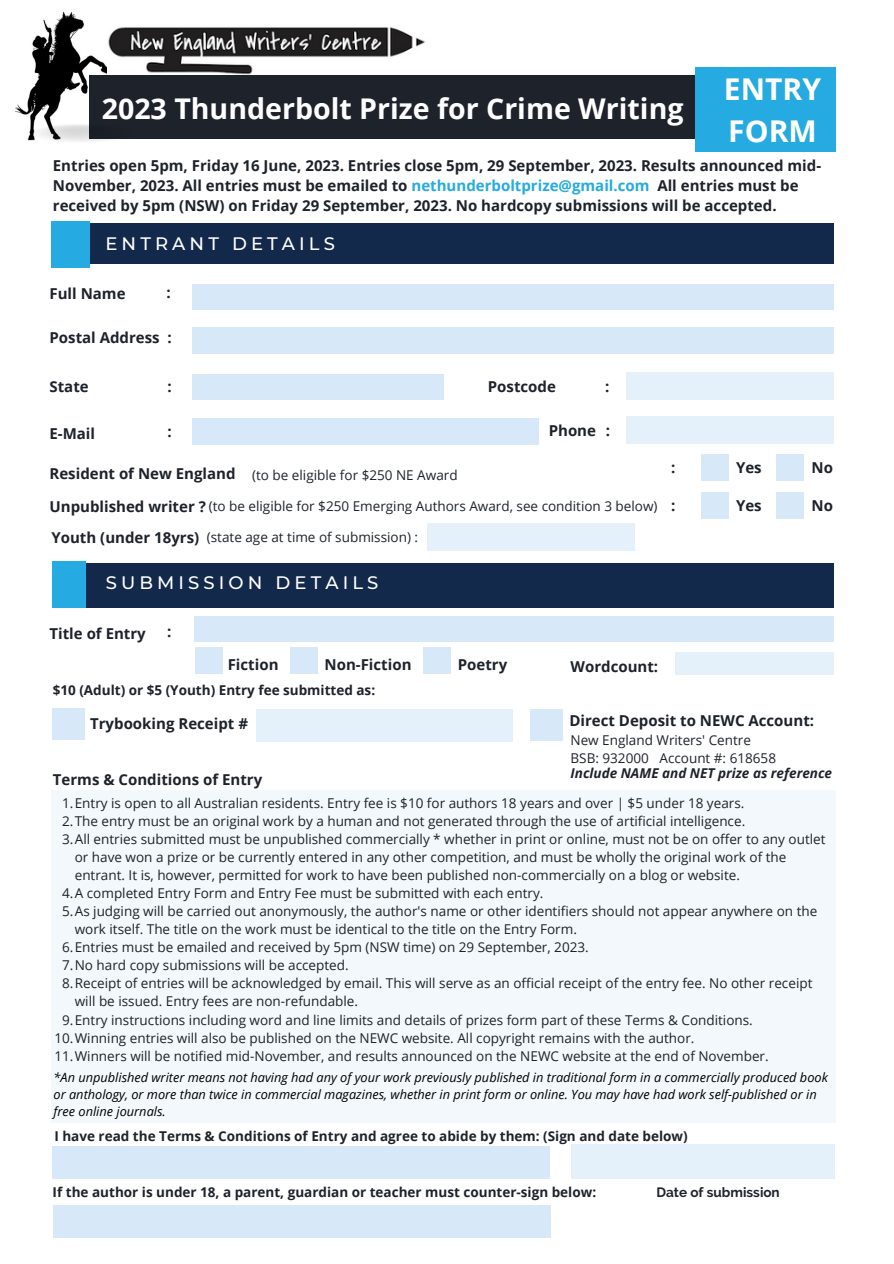
<style>
.page{position:relative;width:894px;height:1264px;background:#fff}
.page>*{position:absolute;margin:0;border:0;box-sizing:border-box;transform-origin:0 0}
.t1{font:700 30px/41.7px "Open Sans";color:#fff}
.t2{font:700 28.5px "Open Sans";color:#fff}
.t3{font:500 18px "Montserrat";letter-spacing:.23em;color:#fff}
.t4{font:700 15px/20.2px "Open Sans";color:#1e232b}
.t5{font:13.5px/18px "Open Sans";color:#1e232b}
.t6{font:700 13.5px "Open Sans";color:#1e232b}
.t7{font:italic 700 13.5px "Open Sans";color:#1e232b}
.t8{font:700 13.5px "Raleway";color:#1e232b}
.t9{font:italic 12.75px/17px "Open Sans";color:#000}
.s1{color:#25aae1}
.s2{font-weight:700;font-size:15px}
</style>
<div class="page">
<div style="left:51px;top:790px;width:784px;height:333px;background:#f3f8fc"></div>
<div style="left:192px;top:284px;width:641px;height:26px;background:#d7e9f8"></div>
<div style="left:192px;top:328px;width:641px;height:25px;background:#d7e9f8"></div>
<div style="left:192px;top:374px;width:252px;height:25px;background:#d7e9f8"></div>
<div style="left:192px;top:418px;width:346px;height:27px;background:#d7e9f8"></div>
<div style="left:626px;top:372px;width:207px;height:27px;background:#e4f0fa"></div>
<div style="left:70px;top:563px;width:763px;height:44px;background:#13294b"></div>
<div style="left:68px;top:223px;width:765px;height:41px;background:#13294b"></div>
<div style="left:52px;top:221px;width:38px;height:46px;background:#25aae1"></div>
<img style="left:106px;top:27px;width:319px;height:48px">
<img style="left:15px;top:13px;width:91px;height:127px">
<div style="left:89px;top:75px;width:606px;height:64px;background:#1e232b"></div>
<div style="left:695px;top:67px;width:140px;height:84px;background:#25aae1"></div>
<div style="left:700px;top:454px;width:28px;height:27px;background:#d7e9f8"></div>
<div style="left:776px;top:454px;width:28px;height:27px;background:#d7e9f8"></div>
<div style="left:700px;top:492px;width:28px;height:27px;background:#d7e9f8"></div>
<div style="left:776px;top:492px;width:28px;height:27px;background:#d7e9f8"></div>
<div style="left:52px;top:561px;width:34px;height:46px;background:#25aae1"></div>
<div style="left:195px;top:647px;width:28px;height:27px;background:#d7e9f8"></div>
<div style="left:423px;top:647px;width:28px;height:27px;background:#d7e9f8"></div>
<div style="left:290px;top:647px;width:28px;height:27px;background:#d7e9f8"></div>
<div style="left:52px;top:1146px;width:497px;height:32px;background:#d7e9f8"></div>
<div style="left:194px;top:616px;width:639px;height:26px;background:#d7e9f8"></div>
<div style="left:675px;top:652px;width:158px;height:22px;background:#e4f0fa"></div>
<div style="left:571px;top:1144px;width:262px;height:34px;background:#e4f0fa"></div>
<div style="left:53px;top:708px;width:32px;height:31px;background:#d7e9f8"></div>
<div style="left:257px;top:709px;width:256px;height:32px;background:#e4f0fa"></div>
<div style="left:530px;top:709px;width:32px;height:32px;background:#d7e9f8"></div>
<div style="left:53px;top:1205px;width:497px;height:32px;background:#d7e9f8"></div>
<div style="left:626px;top:416px;width:207px;height:28px;background:#e4f0fa"></div>
<div style="left:427px;top:523px;width:207px;height:27px;background:#e4f0fa"></div>
<img style="left:29px;top:123px;width:80px;height:18px">
<h2 class="t2" style="left:102px;top:88px;width:583px">2023 Thunderbolt Prize for Crime Writing</h2>
<h1 class="t1" style="left:723px;top:67px;width:99px">ENTRY<br>FORM</h1>
<p class="t4" style="left:53px;top:155px;width:769px">Entries open 5pm, Friday 16 June, 2023. Entries close 5pm, 29 September, 2023. Results announced mid-<br>November, 2023. All entries must be emailed to <span class="s1">nethunderboltprize@gmail.com</span> All entries must be received by 5pm (NSW) on Friday 29 September, 2023. No hardcopy submissions will be accepted.</p>
<h3 class="t3" style="left:105px;top:232px;width:231px">ENTRANT DETAILS</h3>
<p class="t4" style="left:49px;top:283px;width:78px">Full Name</p>
<p class="t4" style="left:49px;top:327px;width:112px">Postal Address</p>
<p class="t4" style="left:166px;top:282px;width:6px">:</p>
<p class="t4" style="left:167px;top:327px;width:6px">:</p>
<p class="t4" style="left:487px;top:376px;width:70px">Postcode</p>
<p class="t4" style="left:49px;top:376px;width:41px">State</p>
<p class="t4" style="left:49px;top:423px;width:47px">E-Mail</p>
<p class="t4" style="left:49px;top:463px;width:187px">Resident of New England</p>
<p class="t4" style="left:167px;top:376px;width:6px">:</p>
<p class="t4" style="left:167px;top:421px;width:6px">:</p>
<p class="t4" style="left:605px;top:376px;width:6px">:</p>
<p class="t4" style="left:548px;top:420px;width:63px">Phone :</p>
<p class="t5" style="left:252px;top:465px;width:207px">(to be eligible for $250 NE Award</p>
<p class="t5" style="left:209px;top:497px;width:450px">(to be eligible for $250 Emerging Authors Award, see condition 3 below)</p>
<p class="t4" style="left:49px;top:496px;width:158px">Unpublished writer ?</p>
<p class="t5" style="left:51px;top:528px;width:368px"><span class="s2">Youth (under 18yrs)</span> (state age at time of submission) :</p>
<h3 class="t3" style="left:106px;top:571px;width:274px">SUBMISSION DETAILS</h3>
<p class="t4" style="left:671px;top:457px;width:6px">:</p>
<p class="t4" style="left:735px;top:457px;width:27px">Yes</p>
<p class="t4" style="left:811px;top:457px;width:23px">No</p>
<p class="t4" style="left:671px;top:495px;width:6px">:</p>
<p class="t4" style="left:735px;top:495px;width:27px">Yes</p>
<p class="t4" style="left:811px;top:495px;width:23px">No</p>
<p class="t4" style="left:49px;top:622px;width:98px">Title of Entry</p>
<p class="t4" style="left:167px;top:620px;width:6px">:</p>
<p class="t4" style="left:228px;top:653px;width:52px">Fiction</p>
<p class="t4" style="left:324px;top:653px;width:88px">Non-Fiction</p>
<p class="t4" style="left:457px;top:654px;width:51px">Poetry</p>
<p class="t6" style="left:53px;top:680px;width:324px">$10 (Adult) or $5 (Youth) Entry fee submitted as:</p>
<p class="t4" style="left:570px;top:655px;width:89px">Wordcount:</p>
<p class="t4" style="left:90px;top:713px;width:159px">Trybooking Receipt #</p>
<p class="t4" style="left:53px;top:769px;width:211px">Terms &amp; Conditions of Entry</p>
<p class="t4" style="left:569px;top:710px;width:246px">Direct Deposit to NEWC Account:</p>
<p class="t5" style="left:570px;top:730px;width:207px">New England Writers' Centre<br>BSB: 932000 Account #: 618658</p>
<p class="t7" style="left:570px;top:763px;width:263px">Include NAME and NET prize as reference</p>
<p class="t5" style="left:62px;top:794px;width:683px">1.Entry is open to all Australian residents. Entry fee is $10 for authors 18 years and over | $5 under 18 years.</p>
<p class="t5" style="left:62px;top:812px;width:684px">2.The entry must be an original work by a human and not generated through the use of artificial intelligence.</p>
<p class="t5" style="left:62px;top:830px;width:764px">3.All entries submitted must be unpublished commercially * whether in print or online, must not be on offer to any outlet</p>
<p class="t5" style="left:75px;top:848px;width:713px">or have won a prize or be currently entered in any other competition, and must be wholly the original work of the</p>
<p class="t5" style="left:75px;top:866px;width:666px">entrant. It is, however, permitted for work to have been published non-commercially on a blog or website.</p>
<p class="t5" style="left:62px;top:884px;width:482px">4.A completed Entry Form and Entry Fee must be submitted with each entry.</p>
<p class="t5" style="left:62px;top:902px;width:756px">5.As judging will be carried out anonymously, the author's name or other identifiers should not appear anywhere on the</p>
<p class="t5" style="left:75px;top:920px;width:503px">work itself. The title on the work must be identical to the title on the Entry Form.</p>
<p class="t5" style="left:62px;top:938px;width:528px">6.Entries must be emailed and received by 5pm (NSW time) on 29 September, 2023.</p>
<p class="t5" style="left:62px;top:956px;width:288px">7.No hard copy submissions will be accepted.</p>
<p class="t5" style="left:62px;top:974px;width:751px">8.Receipt of entries will be acknowledged by email. This will serve as an official receipt of the entry fee. No other receipt</p>
<p class="t5" style="left:75px;top:992px;width:285px">will be issued. Entry fees are non-refundable.</p>
<p class="t5" style="left:62px;top:1010px;width:692px">9.Entry instructions including word and line limits and details of prizes form part of these Terms &amp; Conditions.</p>
<p class="t5" style="left:54px;top:1028px;width:641px">10.Winning entries will also be published on the NEWC website. All copyright remains with the author.</p>
<p class="t5" style="left:54px;top:1046px;width:715px">11.Winners will be notified mid-November, and results announced on the NEWC website at the end of November.</p>
<p class="t9" style="left:54px;top:1068px;width:775px">*An unpublished writer means not having had any of your work previously published in traditional form in a commercially produced book or anthology, or more than twice in commercial magazines, whether in print form or online. You may have had work self-published or in free online journals.</p>
<p class="t6" style="left:54px;top:1126px;width:634px">I have read the Terms &amp; Conditions of Entry and agree to abide by them: (Sign and date below)</p>
<p class="t6" style="left:53px;top:1182px;width:545px">If the author is under 18, a parent, guardian or teacher must counter-sign below:</p>
<p class="t8" style="left:656px;top:1183px;width:125px">Date of submission</p>
</div>
